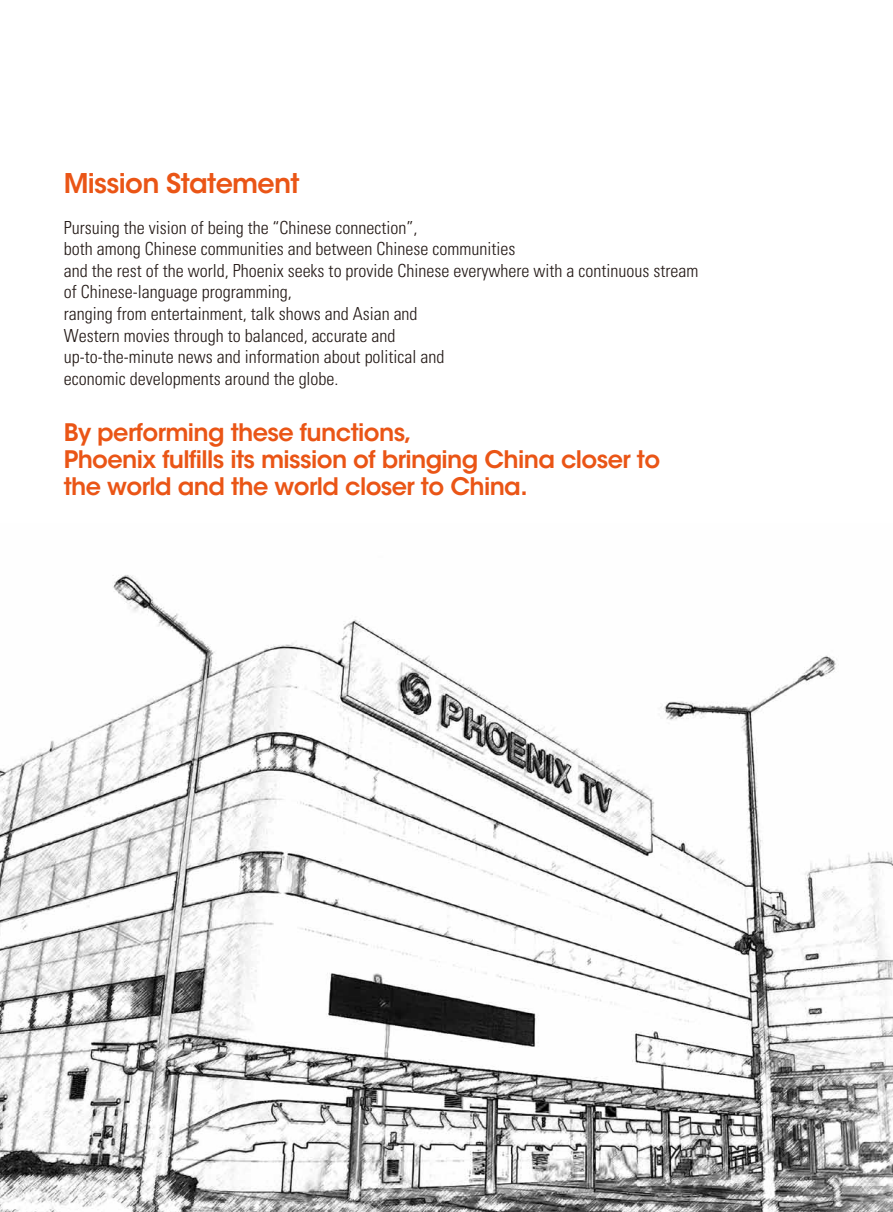
<style>
.page{position:relative;width:893px;height:1212px;background:#fff}
.page>*{position:absolute;margin:0;border:0;box-sizing:border-box;transform-origin:0 0}
.t1{font:600 27px "ITC Avant Garde Std";letter-spacing:-.025em;color:#ea5516}
.t2{font:600 24px/27px "ITC Avant Garde Std";letter-spacing:-.025em;color:#ea5516}
.t3{font:300 condensed 18px/21.6px "Univers LT Std";color:#231916}
</style>
<div class="page">
<img style="left:0;top:575px;width:893px;height:637px">
<h1 class="t1" style="left:64px;top:166px;width:237px">Mission Statement</h1>
<p class="t3" style="left:64px;top:216px;width:636px">Pursuing the vision of being the “Chinese connection”,<br>both among Chinese communities and between Chinese communities<br>and the rest of the world, Phoenix seeks to provide Chinese everywhere with a continuous stream of Chinese-language programming,<br>ranging from entertainment, talk shows and Asian and<br>Western movies through to balanced, accurate and<br>up-to-the-minute news and information about political and<br>economic developments around the globe.</p>
<h2 class="t2" style="left:64px;top:419px;width:598px">By performing these functions,<br>Phoenix fulfills its mission of bringing China closer to the world and the world closer to China.</h2>
</div>
